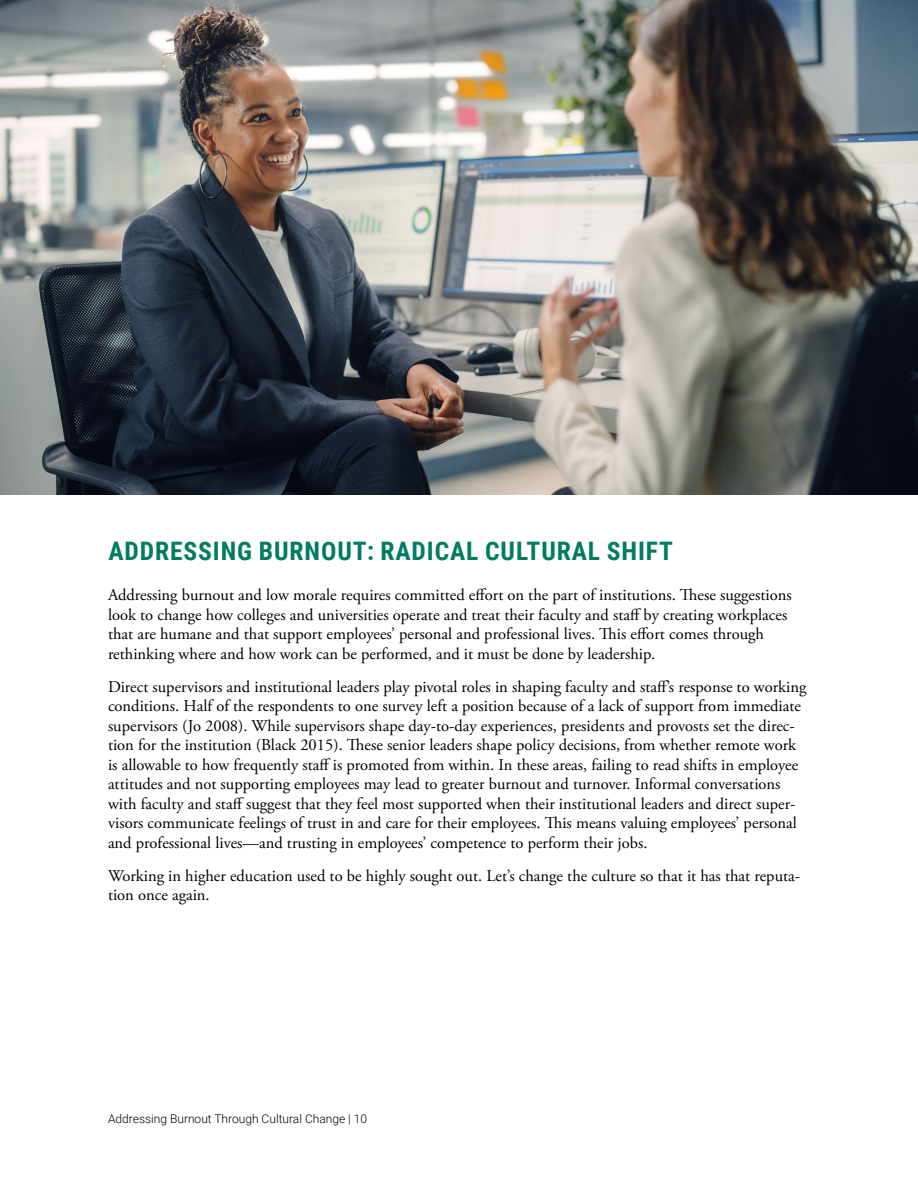
<style>
.page{position:relative;width:918px;height:1188px;background:#fff}
.page>*{position:absolute;margin:0;border:0;box-sizing:border-box;transform-origin:0 0}
.t1{font:700 25.5px "Roboto Condensed";letter-spacing:.035em;color:#007c60}
.t2{font:16.5px/19.5px "Adobe Garamond Pro";color:#000}
.t3{font:300 12px "Roboto";color:#000}
</style>
<div class="page">
<img style="left:0;top:0;width:918px;height:495px">
<h1 class="t1" style="left:108px;top:533px;width:566px">ADDRESSING BURNOUT: RADICAL CULTURAL SHIFT</h1>
<p class="t2" style="left:108px;top:586px;width:685px">Addressing burnout and low morale requires committed effort on the part of institutions. These suggestions look to change how colleges and universities operate and treat their faculty and staff by creating workplaces that are humane and that support employees’ personal and professional lives. This effort comes through rethinking where and how work can be performed, and it must be done by leadership.</p>
<p class="t2" style="left:108px;top:677px;width:700px">Direct supervisors and institutional leaders play pivotal roles in shaping faculty and staff’s response to working conditions. Half of the respondents to one survey left a position because of a lack of support from immediate supervisors (Jo 2008). While supervisors shape day-to-day experiences, presidents and provosts set the direc&shy;tion for the institution (Black 2015). These senior leaders shape policy decisions, from whether remote work is allowable to how frequently staff is promoted from within. In these areas, failing to read shifts in employee attitudes and not supporting employees may lead to greater burnout and turnover. Informal conversations with faculty and staff suggest that they feel most supported when their institutional leaders and direct super&shy;visors communicate feelings of trust in and care for their employees. This means valuing employees’ personal and professional lives—and trusting in employees’ competence to perform their jobs.</p>
<p class="t2" style="left:108px;top:866px;width:694px">Working in higher education used to be highly sought out. Let’s change the culture so that it has that reputa&shy;tion once again.</p>
<p class="t3" style="left:108px;top:1110px;width:261px">Addressing Burnout Through Cultural Change | 10</p>
</div>
